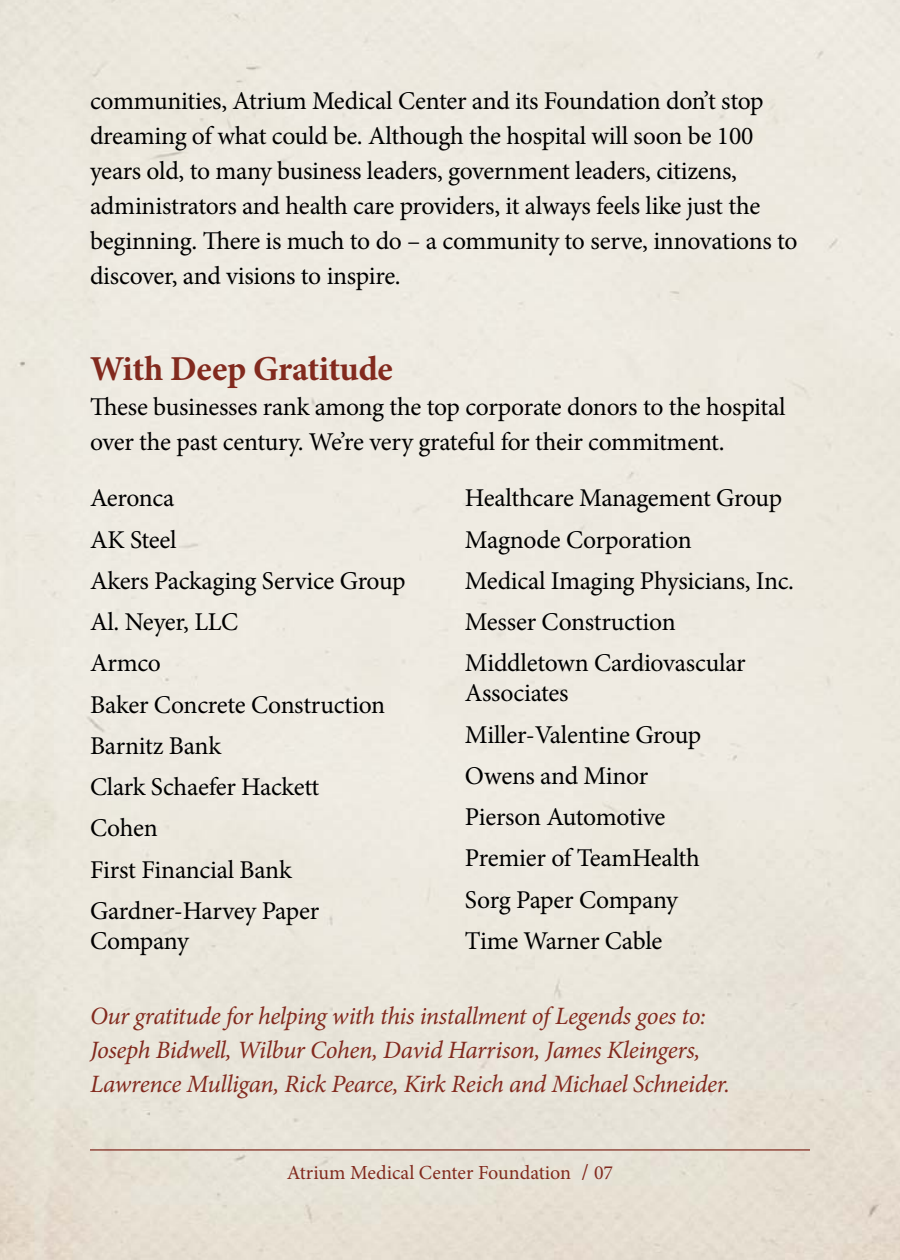
<style>
.page{position:relative;width:900px;height:1260px;background:#fff}
.page>*{position:absolute;margin:0;border:0;box-sizing:border-box;transform-origin:0 0}
.t1{font:700 35px "Minion Pro";letter-spacing:-.01em;color:#822a1e}
.t2{font:25.5px/41.2px "Minion Pro";letter-spacing:-.01em;color:#000}
.t3{font:italic 25px/33.8px "Minion Pro";letter-spacing:-.02em;color:#822a1e}
.t4{font:20px "Minion Pro";color:#822a1e}
.s1{font-size:22.5px}
</style>
<div class="page">
<hr style="left:90px;top:1149px;width:720px;height:2px;background:#822a1e">
<p class="t2" style="left:90px;top:85px;width:709px;line-height:35px">communities, Atrium Medical Center and its Foundation don’t stop dreaming of what could be. Although the hospital will soon be 100 years old, to many business leaders, government leaders, citizens, administrators and health care providers, it always feels like just the beginning. There is much to do – a community to serve, innovations to discover, and visions to inspire.</p>
<h1 class="t1" style="left:90px;top:355px;width:304px">With Deep Gratitude</h1>
<p class="t2" style="left:90px;top:391px;width:697px;line-height:35px">These businesses rank among the top corporate donors to the hospital over the past century. We’re very grateful for their commitment.</p>
<p class="t2" style="left:90px;top:480px;width:317px">Aeronca<br>AK Steel<br>Akers Packaging Service Group<br>Al. Neyer, LLC<br>Armco<br>Baker Concrete Construction<br>Barnitz Bank<br>Clark Schaefer Hackett<br>Cohen<br>First Financial Bank<br>Gardner-Harvey Paper</p>
<p class="t2" style="left:90px;top:922px;width:100px">Company</p>
<p class="t2" style="left:465px;top:480px;width:331px">Healthcare Management Group<br>Magnode Corporation<br>Medical Imaging Physicians, Inc.<br>Messer Construction<br>Middletown Cardiovascular</p>
<p class="t2" style="left:465px;top:675px;width:238px">Associates<br>Miller-Valentine Group<br>Owens and Minor<br>Pierson Automotive<br>Premier of TeamHealth<br>Sorg Paper Company<br>Time Warner Cable</p>
<p class="t3" style="left:90px;top:1001px;width:641px">Our gratitude for helping with this installment of Legends goes to:<br>Joseph Bidwell, Wilbur Cohen, David Harrison, James Kleingers,<br>Lawrence Mulligan, Rick Pearce, Kirk Reich and Michael Schneider.</p>
<p class="t4" style="left:287px;top:1165px;width:328px">Atrium Medical Center Foundation <span class="s1">/</span> 07</p>
</div>
